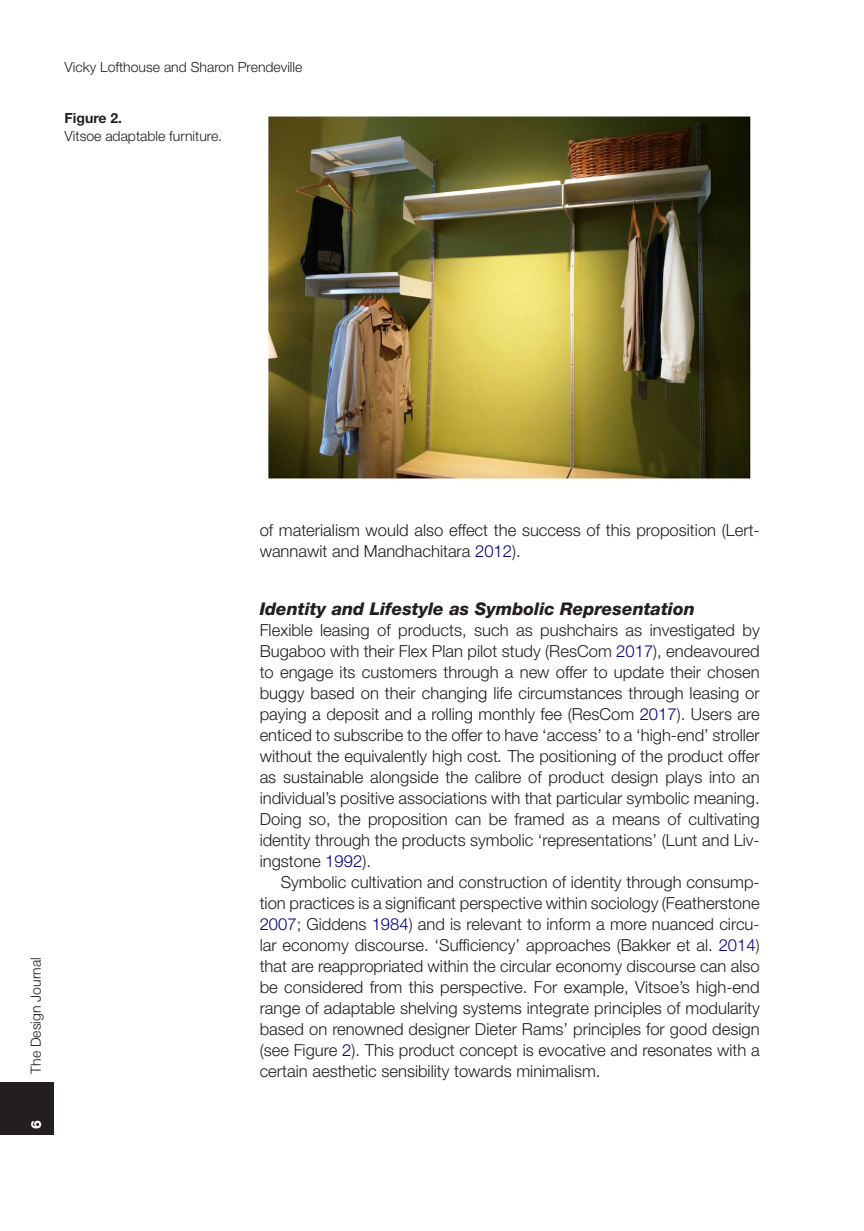
<style>
.page{position:relative;width:864px;height:1231px;background:#fff}
.page>*{position:absolute;margin:0;border:0;box-sizing:border-box;transform-origin:0 0}
.t1{font:italic 800 17.5px "Helvetica Neue LT Std";color:#231f20}
.t2{font:300 16.62px/21px "Helvetica Neue LT Std";color:#231f20;text-align:justify}
.t3{font:300 14px "Helvetica Neue LT Std";color:#231f20}
.t4{font:700 14px "Helvetica Neue LT Std";color:#231f20}
.t5{font:800 14px "Helvetica Neue LT Std";color:#fff}
.s1{color:#000080}
.s2{font-style:italic}
</style>
<div class="page">
<div style="left:0;top:1082px;width:53px;height:52px;background:#231f20"></div>
<img style="left:268px;top:116px;width:483px;height:363px">
<p class="t3" style="left:64px;top:58px;width:239px">Vicky Lofthouse and Sharon Prendeville</p>
<p class="t4" style="left:64px;top:110px;width:59px">Figure 2.</p>
<p class="t3" style="left:64px;top:127px;width:159px">Vitsoe adaptable furniture.</p>
<p class="t3" style="left:27px;top:1073px;width:118px;rotate:-90deg">The Design Journal</p>
<p class="t5" style="left:28px;top:1129px;width:10px;rotate:-90deg">6</p>
<p class="t2" style="left:259px;top:519px;width:501px">of materialism would also effect the success of this proposition (Lert&shy;wannawit and Mandhachitara <span class="s1">2012</span>).</p>
<p class="t1" style="left:259px;top:598px;width:436px">Identity and Lifestyle as Symbolic Representation</p>
<p class="t2" style="left:259px;top:619px;width:501px">Flexible leasing of products, such as pushchairs as investigated by Bugaboo with their Flex Plan pilot study (ResCom <span class="s1">2017</span>), endeavoured to engage its customers through a new offer to update their chosen buggy based on their changing life circumstances through leasing or paying a deposit and a rolling monthly fee (ResCom <span class="s1">2017</span>). Users are enticed to subscribe to the offer to have ‘access’ to a ‘high-end’ stroller without the equivalently high cost<span class="s2">.</span> The positioning of the product offer as sustainable alongside the calibre of product design plays into an individual’s positive associations with that particular symbolic meaning.<br>Doing so, the proposition can be framed as a means of cultivating identity through the products symbolic ‘representations’ (Lunt and Liv&shy;ingstone <span class="s1">1992</span>).</p>
<p class="t2" style="left:259px;top:871px;width:501px;text-indent:21px">Symbolic cultivation and construction of identity through consump&shy;tion practices is a significant perspective within sociology (Featherstone <span class="s1">2007</span>; Giddens <span class="s1">1984</span>) and is relevant to inform a more nuanced circu&shy;lar economy discourse. ‘Sufficiency’ approaches (Bakker et al. <span class="s1">2014</span>) that are reappropriated within the circular economy discourse can also be considered from this perspective. For example, Vitsoe’s high-end range of adaptable shelving systems integrate principles of modularity based on renowned designer Dieter Rams’ principles for good design (see Figure <span class="s1">2</span>). This product concept is evocative and resonates with a certain aesthetic sensibility towards minimalism.</p>
</div>
